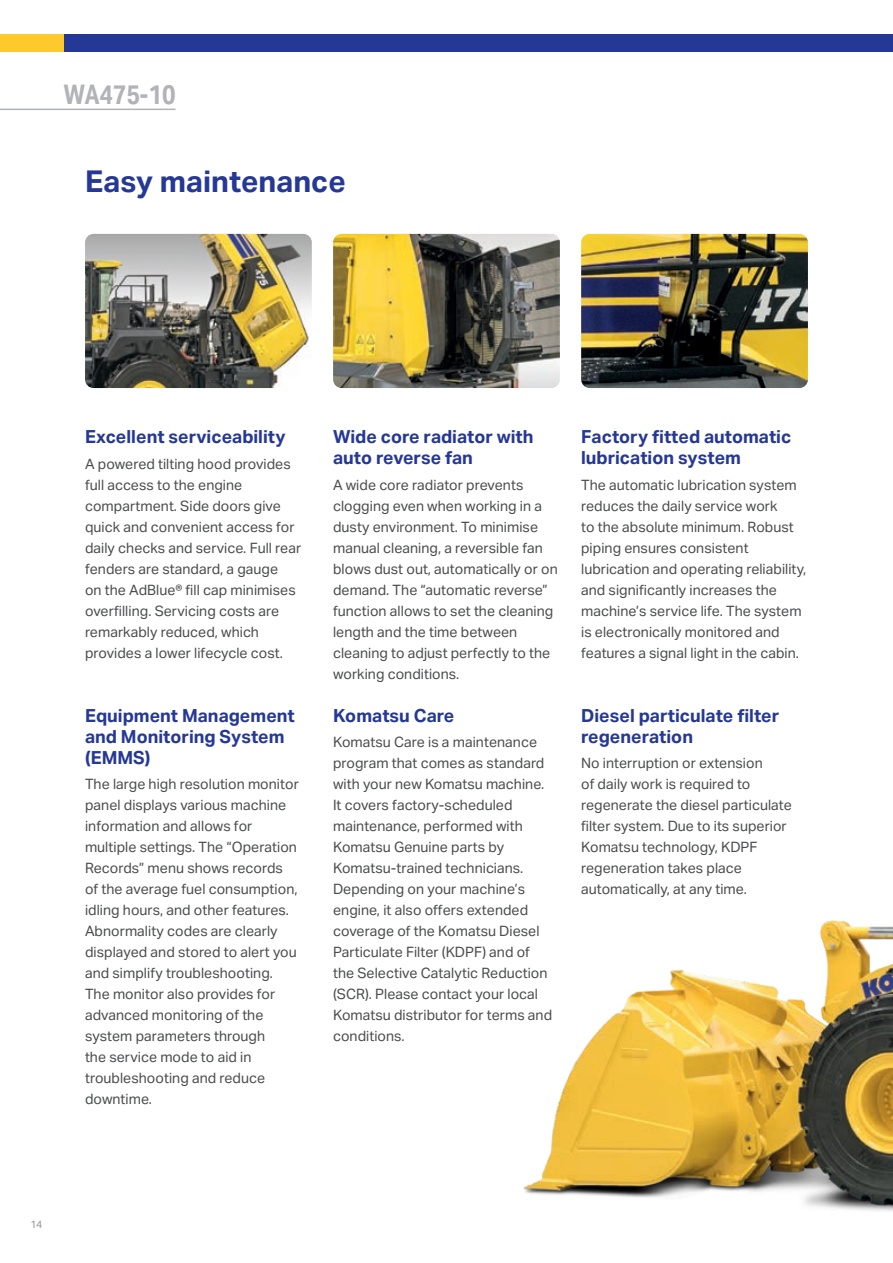
<style>
.page{position:relative;width:893px;height:1263px;background:#fff}
.page>*{position:absolute;margin:0;border:0;box-sizing:border-box;transform-origin:0 0}
.t1{font:700 30px "Aktiv Grotesk";color:#263895}
.t2{font:700 27px "Aktiv Grotesk Cd";color:#b2b3b7}
.t3{font:700 18px/21px "Aktiv Grotesk";color:#263895}
.t4{font:14.25px/21px "Aktiv Grotesk";color:#4b4c4d}
.t5{font:10.5px "Aktiv Grotesk";color:#939598}
</style>
<div class="page">
<img style="left:524px;top:920px;width:369px;height:291px">
<img style="left:85px;top:234px;width:227px;height:154px">
<img style="left:333px;top:234px;width:227px;height:154px">
<img style="left:581px;top:234px;width:227px;height:154px">
<hr style="left:0;top:109px;width:176px;height:1px;background:#b2b3b7">
<div style="left:0;top:34px;width:143px;height:17px;background:#fec92d"></div>
<div style="left:64px;top:34px;width:829px;height:17px;background:#263895"></div>
<h2 class="t2" style="left:64px;top:79px;width:113px">WA475-10</h2>
<h1 class="t1" style="left:85px;top:164px;width:262px">Easy maintenance</h1>
<p class="t3" style="left:85px;top:427px;width:202px">Excellent serviceability</p>
<p class="t4" style="left:85px;top:453px;width:218px">A powered tilting hood provides full access to the engine compartment. Side doors give quick and convenient access for daily checks and service. Full rear fenders are standard, a gauge<br>on the AdBlue® fill cap minimises overfilling. Servicing costs are remarkably reduced, which provides a lower lifecycle cost.</p>
<p class="t3" style="left:85px;top:705px;width:211px">Equipment Management and Monitoring System (EMMS)</p>
<p class="t4" style="left:85px;top:773px;width:215px">The large high resolution monitor panel displays various machine information and allows for multiple settings. The “Operation<br>Records” menu shows records of the average fuel consumption, idling hours, and other features.<br>Abnormality codes are clearly displayed and stored to alert you and simplify troubleshooting.<br>The monitor also provides for advanced monitoring of the system parameters through<br>the service mode to aid in troubleshooting and reduce downtime.</p>
<p class="t3" style="left:333px;top:427px;width:202px">Wide core radiator with auto reverse fan</p>
<p class="t4" style="left:333px;top:474px;width:226px">A wide core radiator prevents clogging even when working in a dusty environment. To minimise manual cleaning, a reversible fan blows dust out, automatically or on demand. The “automatic reverse” function allows to set the cleaning length and the time between cleaning to adjust perfectly to the working conditions.</p>
<p class="t3" style="left:333px;top:705px;width:123px">Komatsu Care</p>
<p class="t4" style="left:333px;top:731px;width:221px">Komatsu Care is a maintenance program that comes as standard with your new Komatsu machine.<br>It covers factory-scheduled maintenance, performed with<br>Komatsu Genuine parts by<br>Komatsu-trained technicians.<br>Depending on your machine’s engine, it also offers extended coverage of the Komatsu Diesel<br>Particulate Filter (KDPF) and of the Selective Catalytic Reduction (SCR). Please contact your local<br>Komatsu distributor for terms and conditions.</p>
<p class="t3" style="left:581px;top:427px;width:212px">Factory fitted automatic lubrication system</p>
<p class="t4" style="left:581px;top:474px;width:227px">The automatic lubrication system reduces the daily service work<br>to the absolute minimum. Robust piping ensures consistent lubrication and operating reliability, and significantly increases the machine’s service life. The system is electronically monitored and features a signal light in the cabin.</p>
<p class="t3" style="left:581px;top:705px;width:200px">Diesel particulate filter regeneration</p>
<p class="t4" style="left:581px;top:752px;width:212px">No interruption or extension<br>of daily work is required to regenerate the diesel particulate filter system. Due to its superior<br>Komatsu technology, KDPF regeneration takes place automatically, at any time.</p>
<p class="t5" style="left:30px;top:1218px;width:14px">14</p>
</div>
